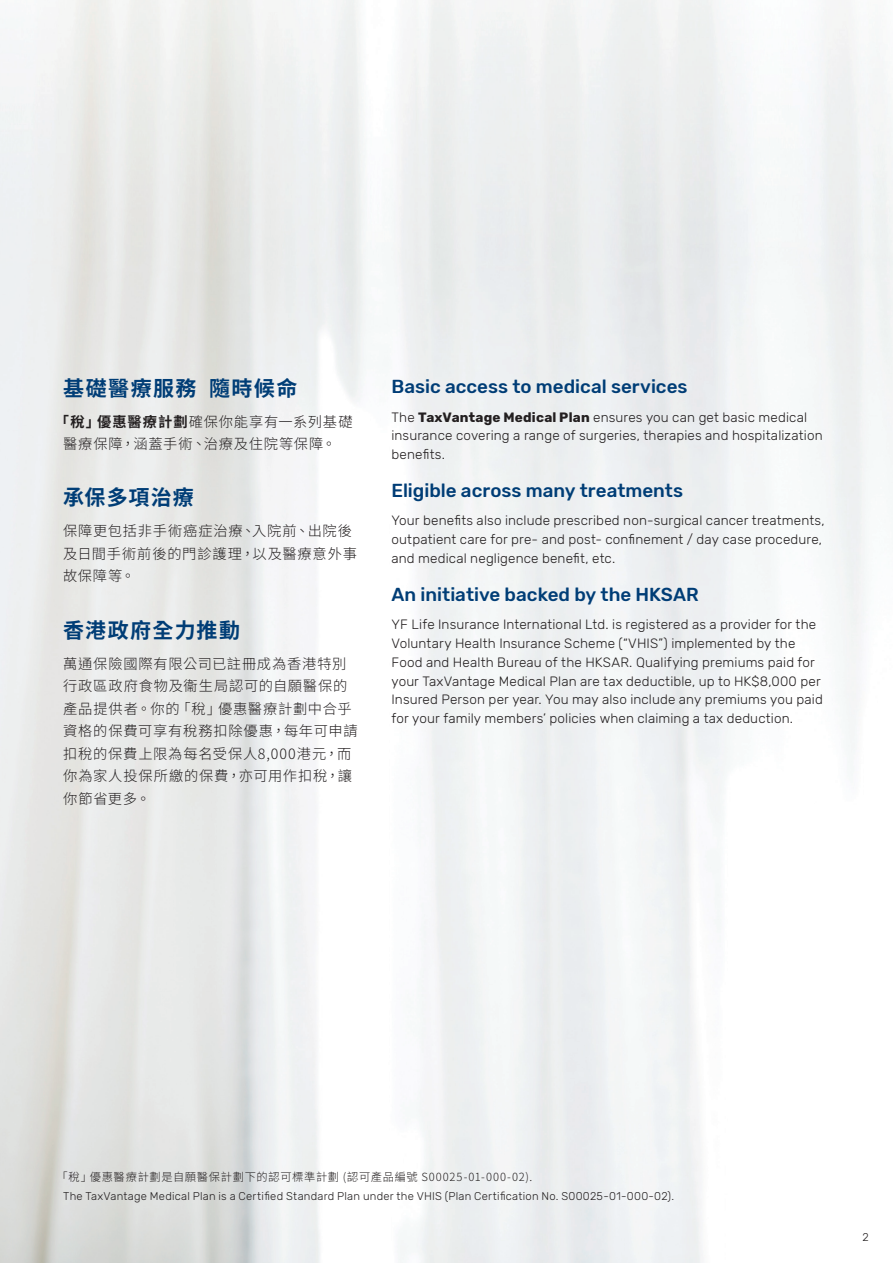
<style>
.page{position:relative;width:893px;height:1263px;background:#fff}
.page>*{position:absolute;margin:0;border:0;box-sizing:border-box;transform-origin:0 0}
.t1{font:700 21px "Noto Sans CJ Ktc";letter-spacing:.065em;color:#003d76}
.t2{font:500 18.75px "Rubik";color:#003d76}
.t3{font:300 14.25px/22.5px "Noto Sans CJ Ktc";letter-spacing:.055em;color:#231f20}
.t4{font:300 13.5px/18.8px "Rubik";letter-spacing:.01em;color:#231f20}
.t5{font:300 11.25px "Rubik";letter-spacing:.02em;color:#231f20}
.t6{font:300 11.25px "Noto Sans CJ Ktc";letter-spacing:.065em;color:#231f20}
.s1{font-weight:700}
</style>
<div class="page">
<h1 class="t1" style="left:63px;top:376px;width:236px">基礎醫療服務 隨時候命</h1>
<p class="t3" style="left:55px;top:410px;width:299px;text-align:center"><span class="s1">「稅」優惠醫療計劃</span>確保你能享有一系列基礎醫療保障，涵蓋手術、治療及住院等保障。</p>
<h1 class="t1" style="left:63px;top:486px;width:132px">承保多項治療</h1>
<p class="t3" style="left:63px;top:520px;width:295px">保障更包括非手術癌症治療、入院前、出院後及日間手術前後的門診護理，以及醫療意外事故保障等。</p>
<h1 class="t1" style="left:63px;top:618px;width:179px">香港政府全力推動</h1>
<p class="t3" style="left:63px;top:652px;width:296px">萬通保險國際有限公司已註冊成為香港特別行政區政府食物及衞生局認可的自願醫保的產品提供者。你的「稅」優惠醫療計劃中合乎資格的保費可享有稅務扣除優惠，每年可申請扣稅的保費上限為每名受保人8,000港元，而你為家人投保所繳的保費，亦可用作扣稅，讓你節省更多。</p>
<h2 class="t2" style="left:391px;top:376px;width:298px">Basic access to medical services</h2>
<p class="t4" style="left:391px;top:408px;width:433px">The <span class="s1">TaxVantage Medical Plan</span> ensures you can get basic medical insurance covering a range of surgeries, therapies and hospitalization benefits.</p>
<h2 class="t2" style="left:391px;top:480px;width:293px">Eligible across many treatments</h2>
<p class="t4" style="left:391px;top:512px;width:435px">Your benefits also include prescribed non-surgical cancer treatments, outpatient care for pre- and post- confinement / day case procedure, and medical negligence benefit, etc.</p>
<h2 class="t2" style="left:391px;top:584px;width:309px">An initiative backed by the HKSAR</h2>
<p class="t4" style="left:391px;top:616px;width:433px">YF Life Insurance International Ltd. is registered as a provider for the Voluntary Health Insurance Scheme (“VHIS”) implemented by the Food and Health Bureau of the HKSAR. Qualifying premiums paid for your TaxVantage Medical Plan are tax deductible, up to HK$8,000 per Insured Person per year. You may also include any premiums you paid for your family members’ policies when claiming a tax deduction.</p>
<p class="t6" style="left:57px;top:1170px;width:477px">「稅」優惠醫療計劃是自願醫保計劃下的認可標準計劃 (認可產品編號 S00025-01-000-02).</p>
<p class="t5" style="left:63px;top:1190px;width:612px">The TaxVantage Medical Plan is a Certified Standard Plan under the VHIS (Plan Certification No. S00025-01-000-02).</p>
<p class="t5" style="left:862px;top:1231px;width:8px">2</p>
</div>
